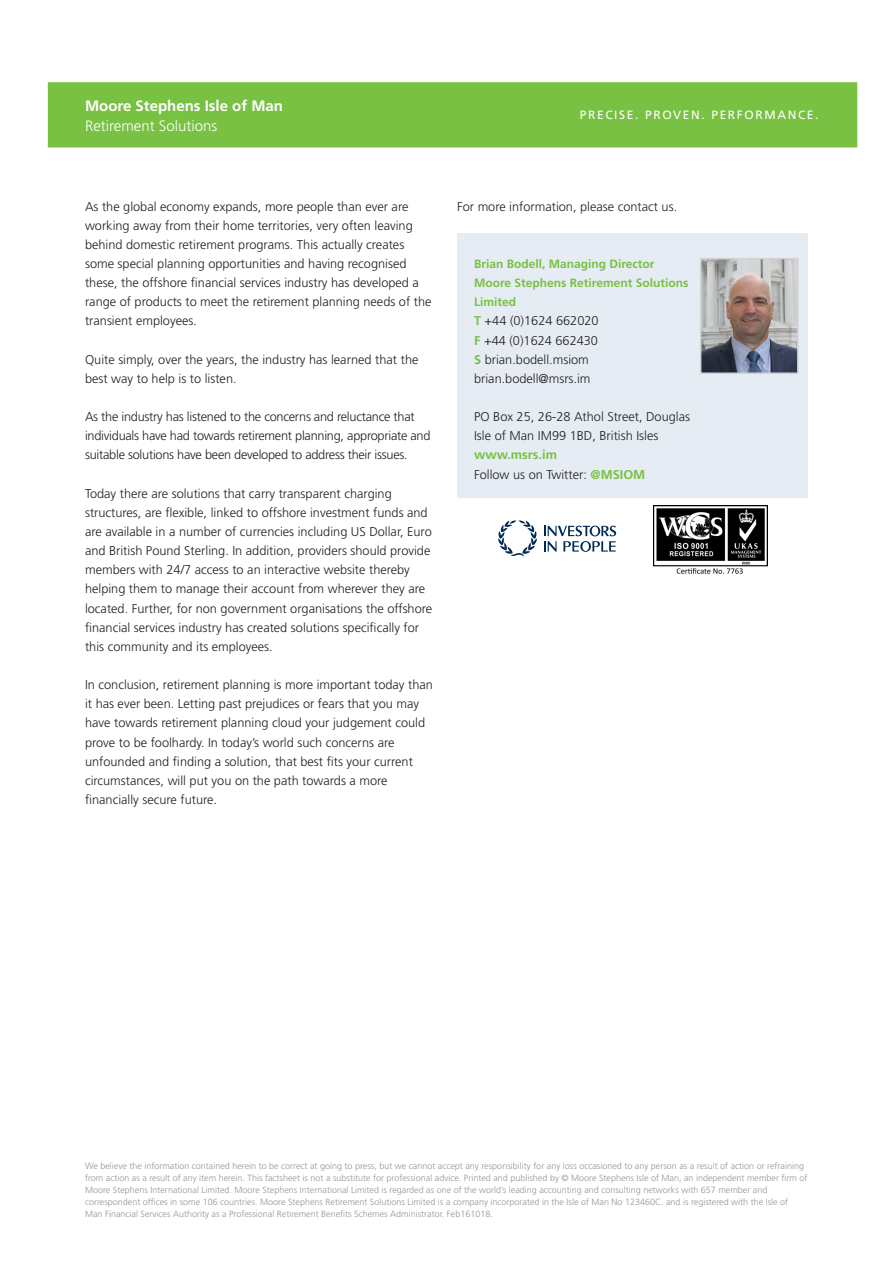
<style>
.page{position:relative;width:893px;height:1263px;background:#fff}
.page>*{position:absolute;margin:0;border:0;box-sizing:border-box;transform-origin:0 0}
.Descriptor{font:700 15px "Frutiger LT Std";color:#fff}
.Descriptor-2{font:300 15px "Frutiger LT Std";color:#fff}
.Body_copy{font:300 12.75px/19.2px "Frutiger LT Std";color:#231f20}
.Address{font:300 12.75px/19.2px "Frutiger LT Std";color:#231f20}
.Body_copy-2{font:300 12.75px/19.2px "Frutiger LT Std";letter-spacing:-.02em;color:#231f20}
.Insert_Name{font:700 12px/19.2px "Frutiger LT Std";color:#79c142}
.Strapline{font:12px "Frutiger LT Std";letter-spacing:.135em;color:#fff}
.Factsheet_Disclaimer{font:300 9px/12px "Frutiger LT Std";color:#939598}
.s1{font-weight:700;color:#79c142}
</style>
<div class="page">
<div style="left:48px;top:82px;width:809px;height:65px;background:#79c142;border:2px solid #79c142"></div>
<div style="left:457px;top:233px;width:351px;height:265px;background:#e6ecf4"></div>
<img style="left:703px;top:261px;width:93px;height:110px">
<div style="left:700px;top:258px;width:99px;height:116px;border:2px solid #d1d2d4"></div>
<svg style="left:498px;top:520px;width:39px;height:37px"></svg>
<svg style="left:544px;top:526px;width:72px;height:26px"></svg>
<img style="left:654px;top:505px;width:113px;height:69px">
<p class="Descriptor" style="left:85px;top:97px;width:200px">Moore Stephens Isle of Man</p>
<p class="Descriptor-2" style="left:85px;top:117px;width:134px">Retirement Solutions</p>
<p class="Strapline" style="left:580px;top:107px;width:240px">PRECISE. PROVEN. PERFORMANCE.</p>
<p class="Strapline" style="left:569px;top:110px;width:240px">PRECISE. PROVEN. PERFORMANCE.</p>
<p class="Body_copy" style="left:85px;top:197px;width:348px">As the global economy expands, more people than ever are working away from their home territories, very often leaving behind domestic retirement programs. This actually creates some special planning opportunities and having recognised these, the offshore financial services industry has developed a range of products to meet the retirement planning needs of the transient employees.</p>
<p class="Body_copy" style="left:85px;top:350px;width:335px">Quite simply, over the years, the industry has learned that the best way to help is to listen.</p>
<p class="Body_copy-2" style="left:85px;top:407px;width:347px">As the industry has listened to the concerns and reluctance that individuals have had towards retirement planning, appropriate and suitable solutions have been developed to address their issues.</p>
<p class="Body_copy" style="left:85px;top:484px;width:349px">Today there are solutions that carry transparent charging structures, are flexible, linked to offshore investment funds and are available in a number of currencies including US Dollar, Euro and British Pound Sterling. In addition, providers should provide members with 24/7 access to an interactive website thereby helping them to manage their account from wherever they are located. Further, for non government organisations the offshore financial services industry has created solutions specifically for this community and its employees.</p>
<p class="Body_copy" style="left:85px;top:675px;width:349px">In conclusion, retirement planning is more important today than it has ever been. Letting past prejudices or fears that you may have towards retirement planning cloud your judgement could prove to be foolhardy. In today’s world such concerns are unfounded and finding a solution, that best fits your current circumstances, will put you on the path towards a more financially secure future.</p>
<p class="Body_copy" style="left:457px;top:197px;width:222px">For more information, please contact us.</p>
<p class="Insert_Name" style="left:474px;top:254px;width:182px">Brian Bodell, Managing Director</p>
<p class="Insert_Name" style="left:474px;top:273px;width:216px">Moore Stephens Retirement Solutions<br>Limited</p>
<p class="Address" style="left:474px;top:312px;width:126px"><span class="s1">T</span> +44 (0)1624 662020</p>
<p class="Address" style="left:474px;top:331px;width:125px"><span class="s1">F</span> +44 (0)1624 662430</p>
<p class="Address" style="left:474px;top:350px;width:116px"><span class="s1">S</span> brian.bodell.msiom</p>
<p class="Address" style="left:474px;top:369px;width:118px">brian.bodell@msrs.im</p>
<p class="Address" style="left:474px;top:407px;width:217px">PO Box 25, 26-28 Athol Street, Douglas</p>
<p class="Address" style="left:474px;top:426px;width:186px">Isle of Man IM99 1BD, British Isles <span class="s1">www.msrs.im</span></p>
<p class="Address" style="left:474px;top:465px;width:173px">Follow us on Twitter: <span class="s1">@MSIOM</span></p>
<p class="Factsheet_Disclaimer" style="left:85px;top:1160px;width:724px">We believe the information contained herein to be correct at going to press, but we cannot accept any responsibility for any loss occasioned to any person as a result of action or refraining from action as a result of any item herein. This factsheet is not a substitute for professional advice. Printed and published by © Moore Stephens Isle of Man, an independent member firm of Moore Stephens International Limited. Moore Stephens International Limited is regarded as one of the world’s leading accounting and consulting networks with 657 member and correspondent offices in some 106 countries. Moore Stephens Retirement Solutions Limited is a company incorporated in the Isle of Man No 123460C. and is registered with the Isle of Man Financial Services Authority as a Professional Retirement Benefits Schemes Administrator. Feb161018.</p>
</div>
